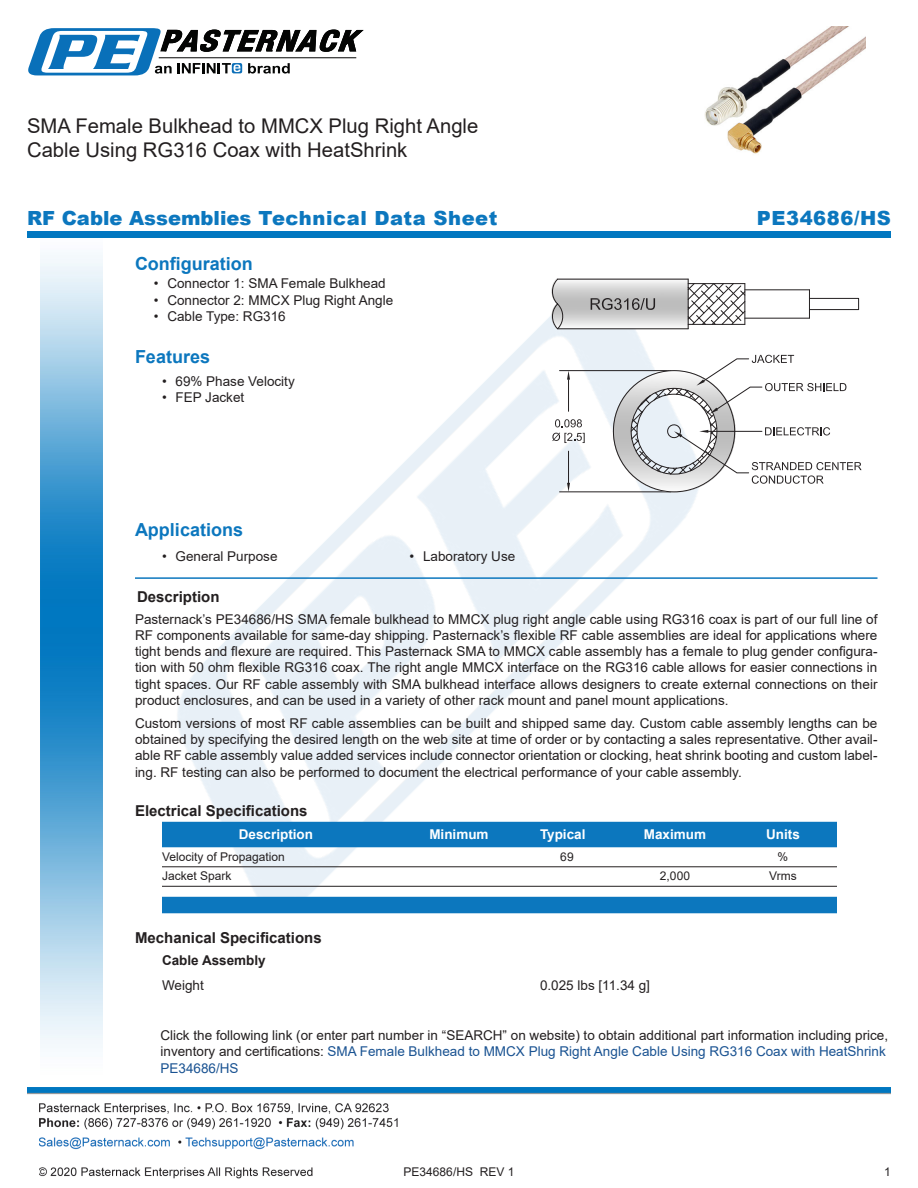
<style>
.page{position:relative;width:918px;height:1188px;background:#fff}
.page>*{position:absolute;margin:0;border:0;box-sizing:border-box;transform-origin:0 0}
.Web_Description_Para{font:20.25px/24.3px "Arial";color:#231f20}
.t1{font:900 19.5px "Arial";letter-spacing:.01em;color:#0c77be}
.t2{font:900 19.5px "Arial";letter-spacing:.03em;color:#0c77be}
.Head1{font:700 18px "Arial";color:#0c77be}
.Head1-2{font:700 15px "Arial";color:#231f20}
.MarketingDescription{font:13.5px/16.2px "Arial";color:#231f20;text-align:justify}
.Description_and_PN_L{font:13.5px/16.2px "Arial";color:#231f20}
.Table-Header{font:700 13.5px "Arial";color:#fff}
.Specs_Para{font:13.5px "Arial";color:#231f20}
.Head3{font:700 13.5px "Arial";color:#231f20}
.Table-Body{font:12px "Arial";color:#231f20}
.s1{color:#1a5392}
</style>
<div class="page">
<img style="left:39px;top:1103px;width:359px;height:76px">
<img style="left:102px;top:255px;width:719px;height:715px">
<img style="left:27px;top:1088px;width:864px;height:7px">
<img style="left:40px;top:237px;width:62px;height:811px">
<div style="left:27px;top:231px;width:864px;height:6px;background:#0177c0"></div>
<svg style="left:28px;top:28px;width:336px;height:47px"></svg>
<hr style="left:135px;top:577px;width:743px;height:2px;background:#0c77be">
<div style="left:162px;top:822px;width:675px;height:25px;background:#0c77be"></div>
<hr style="left:162px;top:867px;width:675px;height:1px;background:#231f20">
<hr style="left:162px;top:886px;width:675px;height:1px;background:#231f20">
<div style="left:162px;top:897px;width:675px;height:16px;background:#0c77be"></div>
<hr style="left:560px;top:492px;width:111px;height:1px;background:#231f20">
<img style="left:552px;top:279px;width:183px;height:213px">
<svg style="left:689px;top:284px;width:56px;height:40px"></svg>
<hr style="left:558px;top:329px;width:130px;height:1px;background:#231f20">
<hr style="left:558px;top:279px;width:130px;height:1px;background:#231f20">
<hr style="left:745px;top:318px;width:64px;height:1px;background:#231f20">
<hr style="left:745px;top:290px;width:64px;height:1px;background:#231f20">
<hr style="left:745px;top:284px;width:1px;height:40px;background:#231f20">
<hr style="left:688px;top:279px;width:1px;height:50px;background:#231f20">
<hr style="left:688px;top:324px;width:57px;height:1px;background:#231f20">
<hr style="left:688px;top:283px;width:57px;height:1px;background:#231f20">
<svg style="left:809px;top:290px;width:50px;height:28px"></svg>
<svg style="left:613px;top:355px;width:249px;height:137px"></svg>
<svg style="left:551px;top:279px;width:13px;height:50px"></svg>
<svg style="left:591px;top:298px;width:64px;height:14px"></svg>
<img style="left:704px;top:27px;width:162px;height:127px">
<h1 class="Web_Description_Para" style="left:27px;top:114px;width:453px">SMA Female Bulkhead to MMCX Plug Right Angle<br>Cable Using RG316 Coax with HeatShrink</h1>
<p class="t1" style="left:27px;top:204px;width:472px">RF Cable Assemblies Technical Data Sheet</p>
<p class="t2" style="left:757px;top:204px;width:136px">PE34686/HS</p>
<p class="Head1" style="left:135px;top:251px;width:119px">Configuration</p>
<p class="MarketingDescription" style="left:154px;top:276px;width:233px">• Connector 1: SMA Female Bulkhead</p>
<p class="MarketingDescription" style="left:154px;top:292px;width:241px">• Connector 2: MMCX Plug Right Angle</p>
<p class="MarketingDescription" style="left:154px;top:308px;width:133px">• Cable Type: RG316</p>
<p class="Head1" style="left:135px;top:344px;width:77px">Features</p>
<p class="MarketingDescription" style="left:162px;top:373px;width:134px">• 69% Phase Velocity</p>
<p class="MarketingDescription" style="left:162px;top:389px;width:84px">• FEP Jacket</p>
<p class="Head1" style="left:135px;top:517px;width:110px">Applications</p>
<p class="MarketingDescription" style="left:162px;top:548px;width:117px">• General Purpose</p>
<p class="MarketingDescription" style="left:410px;top:548px;width:107px">• Laboratory Use</p>
<p class="Head1-2" style="left:137px;top:586px;width:84px">Description</p>
<p class="MarketingDescription" style="left:135px;top:611px;width:744px">Pasternack’s PE34686/HS SMA female bulkhead to MMCX plug right angle cable using RG316 coax is part of our full line of RF components available for same-day shipping. Pasternack’s flexible RF cable assemblies are ideal for applications where tight bends and flexure are required. This Pasternack SMA to MMCX cable assembly has a female to plug gender configura&shy;tion with 50 ohm flexible RG316 coax. The right angle MMCX interface on the RG316 cable allows for easier connections in tight spaces. Our RF cable assembly with SMA bulkhead interface allows designers to create external connections on their product enclosures, and can be used in a variety of other rack mount and panel mount applications.</p>
<p class="MarketingDescription" style="left:135px;top:715px;width:744px">Custom versions of most RF cable assemblies can be built and shipped same day. Custom cable assembly lengths can be obtained by specifying the desired length on the web site at time of order or by contacting a sales representative. Other avail&shy;able RF cable assembly value added services include connector orientation or clocking, heat shrink booting and custom label&shy;ing. RF testing can also be performed to document the electrical performance of your cable assembly.</p>
<p class="Head1-2" style="left:135px;top:800px;width:174px">Electrical Specifications</p>
<p class="Table-Header" style="left:239px;top:825px;width:76px">Description</p>
<p class="Table-Header" style="left:429px;top:825px;width:61px">Minimum</p>
<p class="Table-Header" style="left:540px;top:825px;width:47px">Typical</p>
<p class="Table-Header" style="left:644px;top:825px;width:64px">Maximum</p>
<p class="Table-Header" style="left:766px;top:825px;width:35px">Units</p>
<p class="Table-Body" style="left:162px;top:848px;width:124px">Velocity of Propagation</p>
<p class="Table-Body" style="left:560px;top:848px;width:15px">69</p>
<p class="Table-Body" style="left:778px;top:848px;width:12px">%</p>
<p class="Table-Body" style="left:162px;top:868px;width:71px">Jacket Spark</p>
<p class="Table-Body" style="left:660px;top:868px;width:32px">2,000</p>
<p class="Table-Body" style="left:769px;top:868px;width:29px">Vrms</p>
<p class="Head1-2" style="left:135px;top:927px;width:188px">Mechanical Specifications</p>
<p class="Head3" style="left:162px;top:951px;width:105px">Cable Assembly</p>
<p class="Specs_Para" style="left:162px;top:976px;width:43px">Weight</p>
<p class="Specs_Para" style="left:540px;top:976px;width:112px">0.025 lbs [11.34 g]</p>
<p class="Description_and_PN_L" style="left:160px;top:1027px;width:729px">Click the following link (or enter part number in “SEARCH” on website) to obtain additional part information including price, inventory and certifications: <span class="s1">SMA Female Bulkhead to MMCX Plug Right Angle Cable Using RG316 Coax with HeatShrink<br>PE34686/HS</span></p>
<p class="Table-Body" style="left:404px;top:1163px;width:112px">PE34686/HS REV 1</p>
<p class="Table-Body" style="left:884px;top:1164px;width:8px">1</p>
</div>
